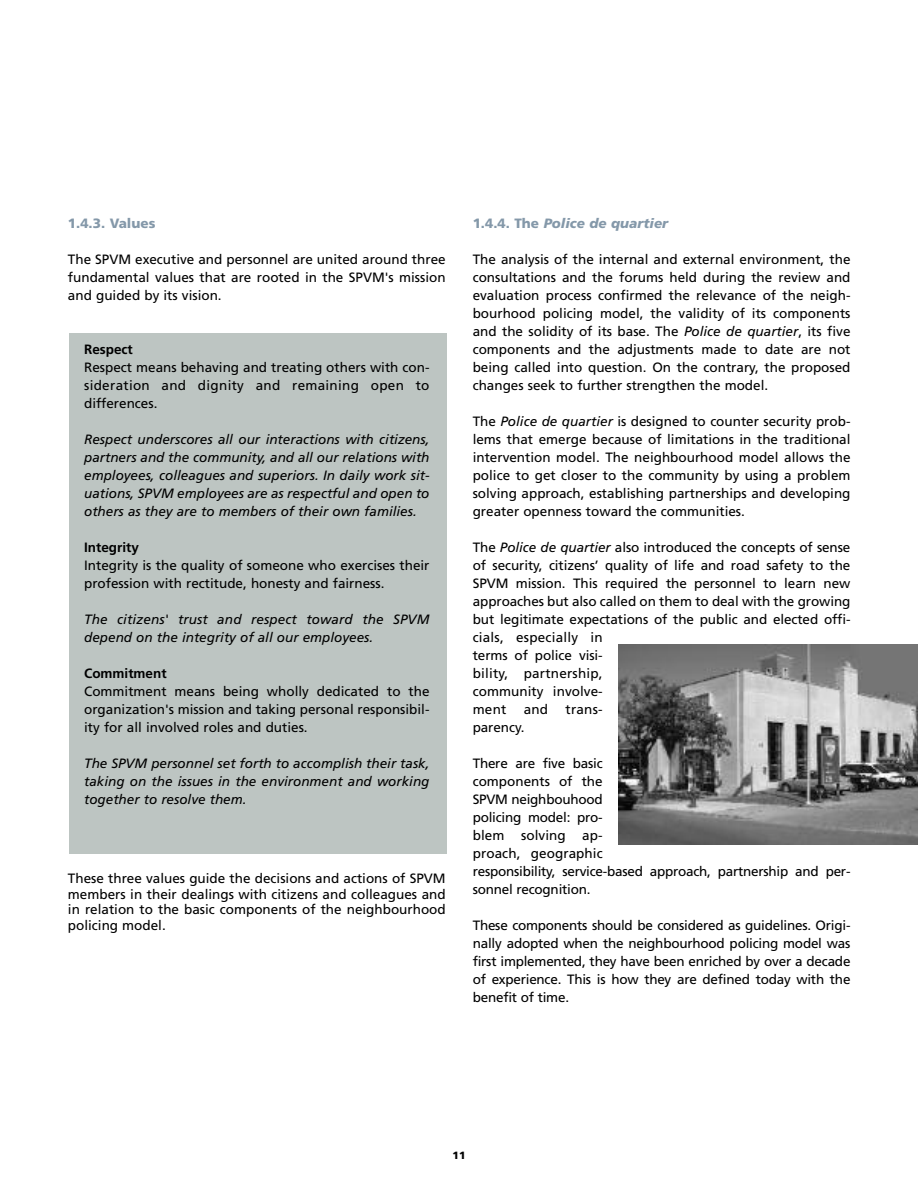
<style>
.page{position:relative;width:918px;height:1188px;background:#fff}
.page>*{position:absolute;margin:0;border:0;box-sizing:border-box;transform-origin:0 0}
.t1{font:13.5px/18px "Frutiger";color:#000;text-align:justify}
.t2{font:italic 13.5px/18px "Frutiger";color:#000;text-align:justify}
.t3{font:700 13.5px "Frutiger";color:#000}
.t4{font:italic 900 13.5px "Frutiger";color:#8498a9}
.t5{font:900 13.5px "Frutiger";color:#8498a9}
.t6{font:900 10.5px "Frutiger";color:#000}
.s1{font-style:normal}
.s2{font-style:italic}
</style>
<div class="page">
<div style="left:69px;top:334px;width:377px;height:520px;background:#bdc5c2"></div>
<img style="left:619px;top:645px;width:299px;height:200px">
<p class="t5" style="left:68px;top:217px;width:89px">1.4.3. Values</p>
<p class="t1" style="left:68px;top:251px;width:379px">The SPVM executive and personnel are united around three fundamental values that are rooted in the SPVM's mission and guided by its vision.</p>
<p class="t3" style="left:84px;top:343px;width:50px">Respect</p>
<p class="t1" style="left:84px;top:359px;width:347px">Respect means behaving and treating others with con&shy;sideration and dignity and remaining open to differences.</p>
<p class="t2" style="left:84px;top:431px;width:347px">Respect underscores all our interactions with citizens, partners and the community, and all our relations with employees, colleagues and superiors. In daily work sit&shy;uations, SPVM employees are as respectful and open to others as they are to members of their own families.</p>
<p class="t3" style="left:84px;top:541px;width:56px">Integrity</p>
<p class="t1" style="left:84px;top:557px;width:347px">Integrity is the quality of someone who exercises their profession with rectitude, honesty and fairness.</p>
<p class="t2" style="left:84px;top:611px;width:347px">The citizens' trust and respect toward the SPVM depend on the integrity of all our employees.</p>
<p class="t3" style="left:84px;top:667px;width:84px">Commitment</p>
<p class="t1" style="left:84px;top:683px;width:347px">Commitment means being wholly dedicated to the organization's mission and taking personal responsibil&shy;ity for all involved roles and duties.</p>
<p class="t2" style="left:84px;top:755px;width:347px">The SPVM personnel set forth to accomplish their task, taking on the issues in the environment and working together to resolve them.</p>
<p class="t1" style="left:68px;top:871px;width:379px;line-height:15.8px">These three values guide the decisions and actions of SPVM members in their dealings with citizens and colleagues and in relation to the basic components of the neighbourhood policing model.</p>
<p class="t4" style="left:473px;top:218px;width:197px"><span class="s1">1.4.4. The</span> Police de quartier</p>
<p class="t1" style="left:473px;top:251px;width:379px">The analysis of the internal and external environment, the consultations and the forums held during the review and evaluation process confirmed the relevance of the neigh&shy;bourhood policing model, the validity of its components and the solidity of its base. The <span class="s2">Police de quartier</span>, its five components and the adjustments made to date are not being called into question. On the contrary, the proposed changes seek to further strengthen the model.</p>
<p class="t1" style="left:473px;top:413px;width:379px">The <span class="s2">Police de quartier</span> is designed to counter security prob&shy;lems that emerge because of limitations in the traditional intervention model. The neighbourhood model allows the police to get closer to the community by using a problem solving approach, establishing partnerships and developing greater openness toward the communities.</p>
<p class="t1" style="left:473px;top:539px;width:379px;text-align:left">The <span class="s2">Police de quartier</span> also introduced the concepts of sense of security, citizens’ quality of life and road safety to the SPVM mission. This required the personnel to learn new approaches but also called on them to deal with the growing but legitimate expectations of the public and elected offi&shy;cials, especially in<br>terms of police visi-<br>bility, partnership,<br>community involve-<br>ment</p>
<p class="t1" style="left:524px;top:701px;width:26px">and</p>
<p class="t1" style="left:566px;top:701px;width:39px">trans-</p>
<p class="t1" style="left:473px;top:719px;width:53px">parency.</p>
<p class="t1" style="left:473px;top:755px;width:379px;text-align:left">There are five basic<br>components of the<br>SPVM neighbouhood<br>policing model: pro-<br>blem solving ap-<br>proach, geographic<br>responsibility, service-based approach, partnership and per&shy;sonnel recognition.</p>
<p class="t1" style="left:473px;top:917px;width:379px">These components should be considered as guidelines. Origi&shy;nally adopted when the neighbourhood policing model was first implemented, they have been enriched by over a decade of experience. This is how they are defined today with the benefit of time.</p>
<p class="t6" style="left:453px;top:1151px;width:14px">11</p>
</div>
